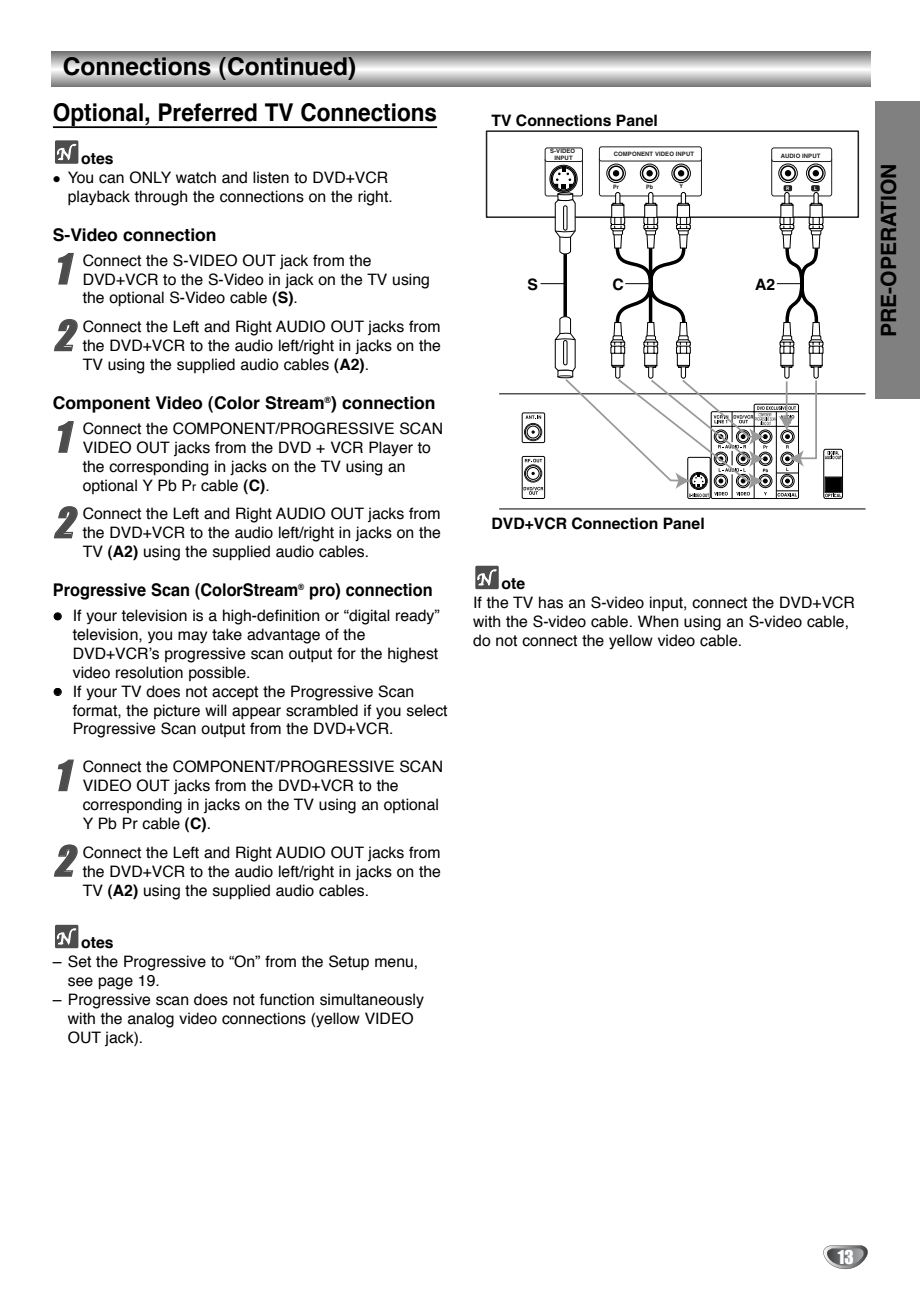
<style>
.page{position:relative;width:920px;height:1291px;background:#fff}
.page>*{position:absolute;margin:0;border:0;box-sizing:border-box;transform-origin:0 0}
.t1{font:italic 38.32px "Impact";color:#4d4d4d}
.t2{font:700 24.5px/45.7px "Helvetica";color:#000}
.t3{font:700 21px "Helvetica";color:#000}
.t4{font:700 17.5px "Helvetica";color:#000}
.t5{font:700 17.5px "Helvetica";color:#000;scale:.93 1}
.t6{font:17.5px "Impact";color:#fff}
.t7{font:15.75px/18.9px "Helvetica";color:#000}
.t8{font:700 15.75px "Helvetica";color:#000}
.t9{font:700 5.95px/6.8px "Helvetica";letter-spacing:.01em;color:#231f20;text-align:center}
.t10{font:700 5.95px "Helvetica";letter-spacing:.01em;color:#231f20;scale:.9 1}
.t11{font:700 4.9px "Helvetica";color:#fff;scale:.9 1}
.t12{font:700 4.73px "Helvetica";color:#fff;scale:.9 1}
.s1{font-weight:700}
.s2{font-size:12.25px}
</style>
<div class="page">
<div style="left:875px;top:101px;width:44px;height:298px;background:#808080"></div>
<svg style="left:823px;top:1245px;width:45px;height:24px"></svg>
<svg style="left:51px;top:52px;width:819px;height:34px;background:#bbb"></svg>
<hr style="left:53px;top:126px;width:384px;height:2px;background:#000">
<div style="left:475px;top:564px;width:24px;height:25px;background:#d1d1d1"></div>
<div style="left:475px;top:566px;width:23px;height:23px;background:#4d4d4d"></div>
<svg style="left:477px;top:569px;width:20px;height:17px"></svg>
<div style="left:55px;top:923px;width:24px;height:25px;background:#dcdcdc"></div>
<div style="left:55px;top:925px;width:23px;height:23px;background:#4d4d4d"></div>
<svg style="left:57px;top:928px;width:20px;height:17px"></svg>
<svg style="left:78px;top:141px;width:1px;height:22px"></svg>
<div style="left:55px;top:140px;width:23px;height:24px;background:#4d4d4d"></div>
<svg style="left:57px;top:144px;width:20px;height:17px"></svg>
<hr style="left:499px;top:393px;width:366px;height:1px;background:#231f20">
<hr style="left:499px;top:508px;width:366px;height:1px;background:#231f20">
<div style="left:771px;top:148px;width:60px;height:48px;border:1px solid #231f20;border-radius:2px"></div>
<div style="left:598px;top:146px;width:103px;height:50px;border:1px solid #231f20;border-radius:2px"></div>
<div style="left:544px;top:148px;width:38px;height:48px;border:1px solid #231f20;border-radius:2px"></div>
<div style="left:485px;top:130px;width:373px;height:88px;border:2px solid #231f20"></div>
<svg style="left:521px;top:158px;width:321px;height:341px"></svg>
<h2 class="t2" style="left:53px;top:46px;width:385px;text-indent:10px">Connections (Continued)<br>Optional, Preferred TV Connections</h2>
<p class="t8" style="left:81px;top:152px;width:34px">otes</p>
<p class="t7" style="left:68px;top:169px;width:326px">You can ONLY watch and listen to DVD+VCR playback through the connections on the right.</p>
<p class="t4" style="left:53px;top:227px;width:165px">S-Video connection</p>
<h1 class="t1" style="left:54px;top:245px;width:25px">1</h1>
<p class="t7" style="left:83px;top:252px;width:348px">Connect the S-VIDEO OUT jack from the<br>DVD+VCR to the S-Video in jack on the TV using the optional S-Video cable <span class="s1">(S)</span>.</p>
<h1 class="t1" style="left:54px;top:312px;width:30px">2</h1>
<p class="t7" style="left:83px;top:318px;width:359px;text-align:justify">Connect the Left and Right AUDIO OUT jacks from the DVD+VCR to the audio left/right in jacks on the TV using the supplied audio cables <span class="s1">(A2)</span>.</p>
<p class="t4" style="left:53px;top:396px;width:384px">Component Video (Color Stream<sup>®</sup>) connection</p>
<h1 class="t1" style="left:54px;top:413px;width:25px">1</h1>
<p class="t7" style="left:83px;top:420px;width:362px">Connect the COMPONENT/PROGRESSIVE SCAN VIDEO OUT jacks from the DVD + VCR Player to the corresponding in jacks on the TV using an optional Y Pb P<span class="s2">r</span> cable <span class="s1">(C)</span>.</p>
<h1 class="t1" style="left:54px;top:499px;width:30px">2</h1>
<p class="t7" style="left:83px;top:506px;width:359px;text-align:justify">Connect the Left and Right AUDIO OUT jacks from the DVD+VCR to the audio left/right in jacks on the TV <span class="s1">(A2)</span> using the supplied audio cables.</p>
<p class="t5" style="left:53px;top:583px;width:409px">Progressive Scan (ColorStream<sup>®</sup> pro) connection</p>
<p class="t7" style="left:73px;top:607px;width:376px">If your television is a high-definition or “digital ready” television, you may take advantage of the DVD+VCR’s progressive scan output for the highest video resolution possible.<br>If your TV does not accept the Progressive Scan format, the picture will appear scrambled if you select Progressive Scan output from the DVD+VCR.</p>
<h1 class="t1" style="left:54px;top:752px;width:25px">1</h1>
<p class="t7" style="left:83px;top:758px;width:362px">Connect the COMPONENT/PROGRESSIVE SCAN VIDEO OUT jacks from the DVD+VCR to the corresponding in jacks on the TV using an optional Y Pb Pr cable <span class="s1">(C)</span>.</p>
<h1 class="t1" style="left:54px;top:837px;width:30px">2</h1>
<p class="t7" style="left:83px;top:844px;width:359px;text-align:justify">Connect the Left and Right AUDIO OUT jacks from the DVD+VCR to the audio left/right in jacks on the TV <span class="s1">(A2)</span> using the supplied audio cables.</p>
<p class="t8" style="left:81px;top:936px;width:34px">otes</p>
<p class="t7" style="left:68px;top:953px;width:352px;text-indent:-15px">– Set the Progressive to “On” from the Setup menu, see page 19.</p>
<p class="t7" style="left:68px;top:991px;width:357px;text-indent:-15px">– Progressive scan does not function simultaneously with the analog video connections (yellow VIDEO<br>OUT jack).</p>
<p class="t8" style="left:491px;top:114px;width:168px">TV Connections Panel</p>
<p class="t9" style="left:550px;top:148px;width:27px">S-VIDEO<br>INPUT</p>
<p class="t9" style="left:613px;top:151px;width:82px">COMPONENT VIDEO INPUT</p>
<p class="t9" style="left:780px;top:153px;width:41px">AUDIO INPUT</p>
<p class="t10" style="left:613px;top:185px;width:8px">Pr</p>
<p class="t10" style="left:646px;top:185px;width:9px">Pb</p>
<p class="t10" style="left:679px;top:184px;width:6px">Y</p>
<p class="t12" style="left:785px;top:187px;width:5px">R</p>
<p class="t11" style="left:813px;top:186px;width:4px">L</p>
<p class="t8" style="left:527px;top:278px;width:12px">S</p>
<p class="t8" style="left:612px;top:278px;width:13px">C</p>
<p class="t8" style="left:754px;top:278px;width:22px">A2</p>
<h3 class="t3" style="left:879px;top:337px;width:175px;rotate:-90deg">PRE-OPERATION</h3>
<p class="t8" style="left:491px;top:518px;width:215px">DVD+VCR Connection Panel</p>
<p class="t8" style="left:501px;top:577px;width:25px">ote</p>
<p class="t7" style="left:473px;top:594px;width:383px">If the TV has an S-video input, connect the DVD+VCR with the S-video cable. When using an S-video cable, do not connect the yellow video cable.</p>
<p class="t6" style="left:837px;top:1246px;width:17px">13</p>
</div>
